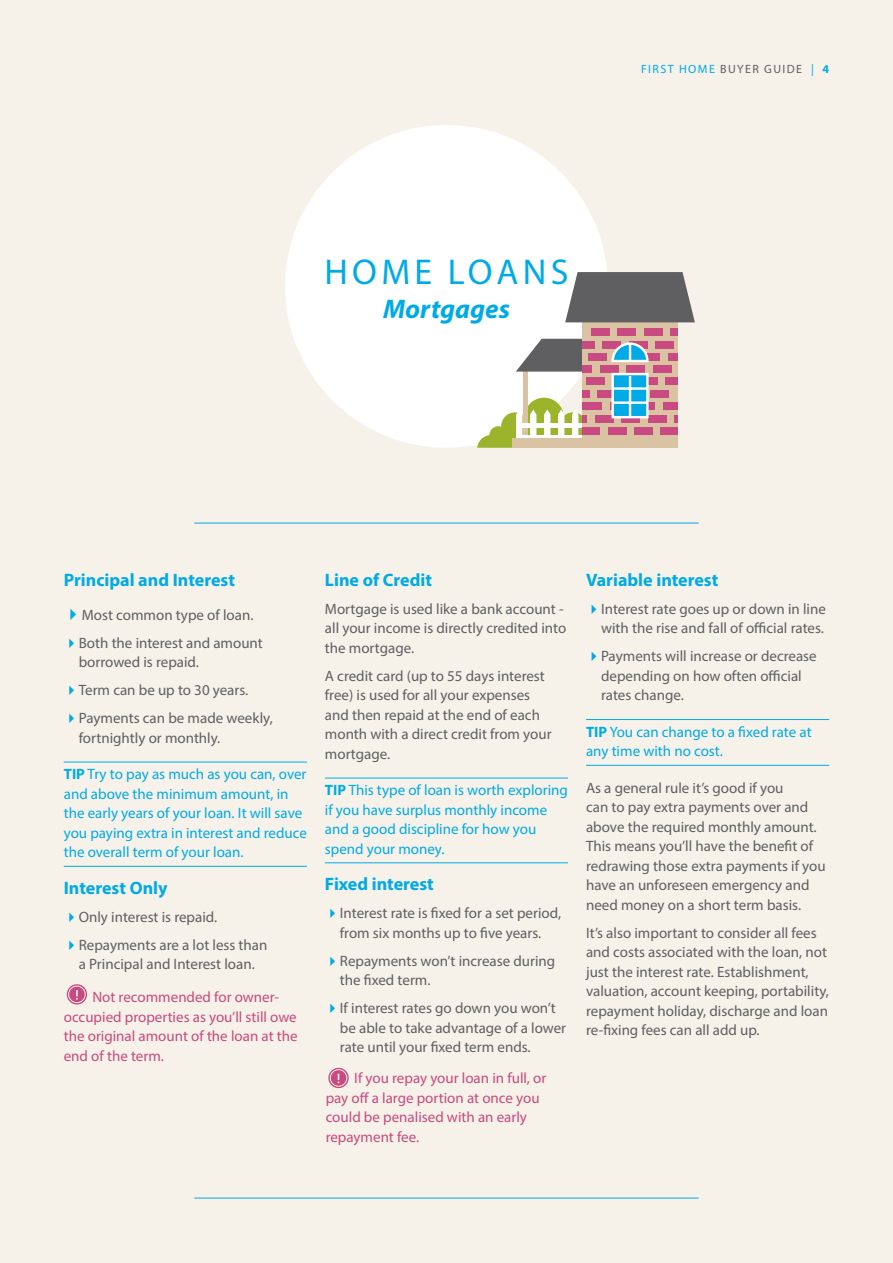
<style>
.page{position:relative;width:893px;height:1263px;background:#f6f1e9}
.page>*{position:absolute;margin:0;border:0;box-sizing:border-box;transform-origin:0 0}
.t1{font:36px "Myriad Pro";letter-spacing:.12em;color:#00abe5}
.t2{font:italic 700 27px "Myriad Pro";color:#00abe5}
.t3{font:700 18px "Myriad Pro";color:#00abe5}
.t4{font:15px/19.5px "Myriad Pro";color:#5f5f62}
.t5{font:15px/19.5px "Myriad Pro";color:#00abe5}
.t6{font:15px/19.5px "Myriad Pro";color:#c84a80}
.t7{font:12px "Myriad Pro";letter-spacing:.12em;color:#00abe5}
.s1{color:#5f5f62}
.s2{font-weight:700}
.s3{color:#00abe5}
</style>
<div class="page">
<hr style="left:64px;top:762px;width:243px;height:1px;background:#00abe5">
<hr style="left:64px;top:866px;width:243px;height:1px;background:#00abe5">
<hr style="left:325px;top:778px;width:243px;height:1px;background:#00abe5">
<hr style="left:325px;top:862px;width:243px;height:1px;background:#00abe5">
<hr style="left:586px;top:719px;width:243px;height:1px;background:#00abe5">
<hr style="left:586px;top:765px;width:243px;height:1px;background:#00abe5">
<div style="left:285px;top:125px;width:323px;height:323px;background:#fff;border-radius:50%"></div>
<hr style="left:194px;top:523px;width:505px;height:1px;background:#00abe5">
<hr style="left:194px;top:1198px;width:505px;height:1px;background:#00abe5">
<div style="left:582px;top:317px;width:96px;height:131px;background:#d9c3a2"></div>
<div style="left:670px;top:328px;width:8px;height:7px;background:#c84a80"></div>
<div style="left:644px;top:328px;width:19px;height:7px;background:#c84a80"></div>
<div style="left:617px;top:328px;width:19px;height:7px;background:#c84a80"></div>
<div style="left:591px;top:328px;width:19px;height:7px;background:#c84a80"></div>
<div style="left:655px;top:341px;width:19px;height:7px;background:#c84a80"></div>
<div style="left:668px;top:353px;width:9px;height:7px;background:#c84a80"></div>
<div style="left:641px;top:353px;width:19px;height:7px;background:#c84a80"></div>
<div style="left:653px;top:366px;width:19px;height:7px;background:#c84a80"></div>
<div style="left:665px;top:378px;width:13px;height:7px;background:#c84a80"></div>
<div style="left:639px;top:378px;width:19px;height:7px;background:#c84a80"></div>
<div style="left:650px;top:390px;width:19px;height:8px;background:#c84a80"></div>
<div style="left:663px;top:402px;width:15px;height:8px;background:#c84a80"></div>
<div style="left:637px;top:402px;width:18px;height:8px;background:#c84a80"></div>
<svg style="left:675px;top:415px;width:3px;height:7px"></svg>
<div style="left:648px;top:415px;width:19px;height:7px;background:#c84a80"></div>
<div style="left:661px;top:427px;width:17px;height:8px;background:#c84a80"></div>
<div style="left:634px;top:427px;width:19px;height:8px;background:#c84a80"></div>
<svg style="left:565px;top:272px;width:130px;height:50px;background:#6e6e70"></svg>
<svg style="left:477px;top:339px;width:173px;height:109px"></svg>
<div style="left:512px;top:439px;width:70px;height:9px;background:#d9c3a2"></div>
<svg style="left:67px;top:984px;width:20px;height:20px"></svg>
<svg style="left:328px;top:1068px;width:21px;height:20px"></svg>
<h1 class="t1" style="left:324px;top:250px;width:246px">HOME LOANS</h1>
<h2 class="t2" style="left:383px;top:291px;width:128px">Mortgages</h2>
<p class="t7" style="left:641px;top:61px;width:190px">FIRST HOME <span class="s1">BUYER GUIDE</span> | <span class="s2">4</span></p>
<p class="t3" style="left:64px;top:568px;width:173px">Principal and Interest</p>
<p class="t4" style="left:64px;top:605px;width:191px"><span class="s3">✔</span>Most common type of loan.</p>
<p class="t4" style="left:79px;top:633px;width:186px;text-indent:-15px"><span class="s3">✔</span>Both the interest and amount borrowed is repaid.</p>
<p class="t4" style="left:64px;top:680px;width:186px"><span class="s3">✔</span>Term can be up to 30 years.</p>
<p class="t4" style="left:79px;top:708px;width:196px;text-indent:-15px"><span class="s3">✔</span>Payments can be made weekly, fortnightly or monthly.</p>
<p class="t5" style="left:64px;top:764px;width:245px"><span class="s2">TIP</span> Try to pay as much as you can, over and above the minimum amount, in the early years of your loan. It will save you paying extra in interest and reduce the overall term of your loan.</p>
<p class="t3" style="left:64px;top:876px;width:105px">Interest Only</p>
<p class="t4" style="left:64px;top:907px;width:155px"><span class="s3">✔</span>Only interest is repaid.</p>
<p class="t4" style="left:64px;top:935px;width:205px;text-align:center"><span class="s3">✔</span>Repayments are a lot less than a Principal and Interest loan.</p>
<p class="t6" style="left:64px;top:987px;width:235px;text-indent:29px">Not recommended for owner&shy;occupied properties as you’ll still owe the original amount of the loan at the end of the term.</p>
<p class="t3" style="left:325px;top:568px;width:109px">Line of Credit</p>
<p class="t4" style="left:325px;top:599px;width:243px">Mortgage is used like a bank account - all your income is directly credited into the mortgage.</p>
<p class="t4" style="left:325px;top:666px;width:228px">A credit card (up to 55 days interest free) is used for all your expenses and then repaid at the end of each month with a direct credit from your mortgage.</p>
<p class="t5" style="left:325px;top:780px;width:245px"><span class="s2">TIP</span> This type of loan is worth exploring if you have surplus monthly income and a good discipline for how you spend your money.</p>
<p class="t3" style="left:325px;top:873px;width:110px">Fixed interest</p>
<p class="t4" style="left:325px;top:903px;width:238px;text-align:center"><span class="s3">✔</span>Interest rate is fixed for a set period, from six months up to five years.</p>
<p class="t4" style="left:340px;top:951px;width:217px;text-indent:-15px"><span class="s3">✔</span>Repayments won’t increase during the fixed term.</p>
<p class="t4" style="left:340px;top:998px;width:228px;text-indent:-15px"><span class="s3">✔</span>If interest rates go down you won’t be able to take advantage of a lower rate until your fixed term ends.</p>
<p class="t6" style="left:326px;top:1068px;width:222px;text-indent:29px">If you repay your loan in full, or pay off a large portion at once you could be penalised with an early repayment fee.</p>
<p class="t3" style="left:586px;top:568px;width:134px">Variable interest</p>
<p class="t4" style="left:586px;top:599px;width:241px;text-align:right"><span class="s3">✔</span>Interest rate goes up or down in line with the rise and fall of official rates.</p>
<p class="t4" style="left:601px;top:646px;width:217px;text-indent:-15px"><span class="s3">✔</span>Payments will increase or decrease depending on how often official rates change.</p>
<p class="t5" style="left:586px;top:722px;width:227px"><span class="s2">TIP</span> You can change to a fixed rate at any time with no cost.</p>
<p class="t4" style="left:586px;top:778px;width:241px">As a general rule it’s good if you<br>can to pay extra payments over and above the required monthly amount.<br>This means you’ll have the benefit of redrawing those extra payments if you have an unforeseen emergency and need money on a short term basis.</p>
<p class="t4" style="left:586px;top:923px;width:244px">It’s also important to consider all fees and costs associated with the loan, not just the interest rate. Establishment, valuation, account keeping, portability, repayment holiday, discharge and loan re-fixing fees can all add up.</p>
</div>
